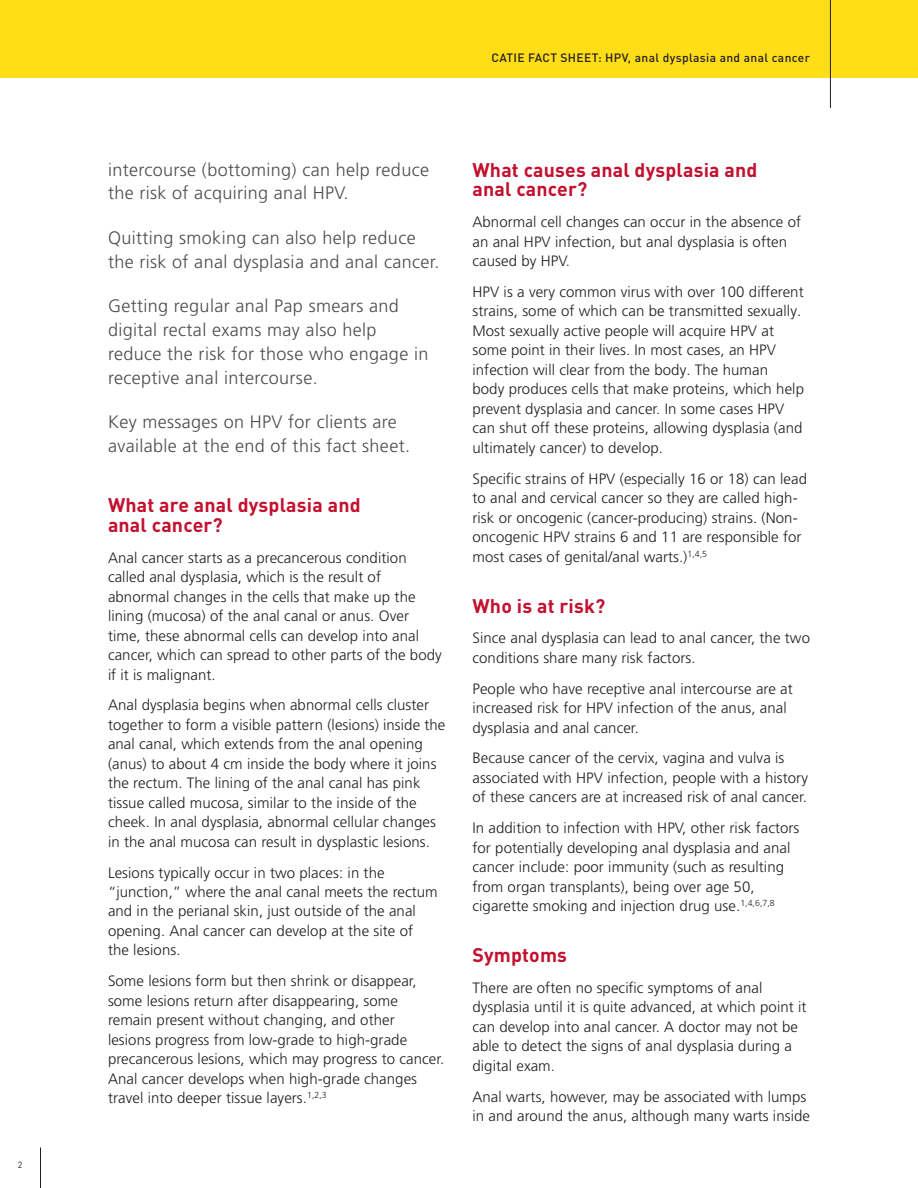
<style>
.page{position:relative;width:918px;height:1188px;background:#fff}
.page>*{position:absolute;margin:0;border:0;box-sizing:border-box;transform-origin:0 0}
.t1{font:700 19.5px/19.5px "DINOT";letter-spacing:.01em;color:#c3102f}
.t2{font:300 18px/24px "Frutiger LT Pro";letter-spacing:.02em;color:#4b4c4d}
.t3{font:300 15px/19.5px "Frutiger LT Pro";letter-spacing:.005em;color:#231f20}
.t4{font:500 12px "DINOT";letter-spacing:.03em;color:#231f20}
.t5{font:9px "DINOT";color:#231f20}
</style>
<div class="page">
<hr style="left:40px;top:1148px;width:1px;height:40px;background:#231f20">
<div style="left:0;top:0;width:918px;height:78px;background:#ffdd17"></div>
<hr style="left:830px;top:0;width:1px;height:108px;background:#231f20">
<p class="t5" style="left:18px;top:1158px;width:6px">2</p>
<p class="t4" style="left:492px;top:48px;width:320px">CATIE FACT SHEET: HPV, anal dysplasia and anal cancer</p>
<p class="t2" style="left:108px;top:157px;width:323px">intercourse (bottoming) can help reduce the risk of acquiring anal HPV.</p>
<p class="t2" style="left:108px;top:226px;width:333px">Quitting smoking can also help reduce the risk of anal dysplasia and anal cancer.</p>
<p class="t2" style="left:108px;top:294px;width:322px">Getting regular anal Pap smears and digital rectal exams may also help reduce the risk for those who engage in receptive anal intercourse.</p>
<p class="t2" style="left:108px;top:410px;width:304px">Key messages on HPV for clients are available at the end of this fact sheet.</p>
<h1 class="t1" style="left:108px;top:494px;width:254px">What are anal dysplasia and anal cancer?</h1>
<p class="t3" style="left:108px;top:548px;width:335px">Anal cancer starts as a precancerous condition called anal dysplasia, which is the result of abnormal changes in the cells that make up the lining (mucosa) of the anal canal or anus. Over time, these abnormal cells can develop into anal cancer, which can spread to other parts of the body if it is malignant.</p>
<p class="t3" style="left:108px;top:695px;width:339px">Anal dysplasia begins when abnormal cells cluster together to form a visible pattern (lesions) inside the anal canal, which extends from the anal opening (anus) to about 4 cm inside the body where it joins the rectum. The lining of the anal canal has pink tissue called mucosa, similar to the inside of the cheek. In anal dysplasia, abnormal cellular changes in the anal mucosa can result in dysplastic lesions.</p>
<p class="t3" style="left:108px;top:863px;width:331px">Lesions typically occur in two places: in the “junction,” where the anal canal meets the rectum and in the perianal skin, just outside of the anal opening. Anal cancer can develop at the site of the lesions.</p>
<p class="t3" style="left:108px;top:971px;width:338px">Some lesions form but then shrink or disappear, some lesions return after disappearing, some remain present without changing, and other<br>lesions progress from low-grade to high-grade precancerous lesions, which may progress to cancer.<br>Anal cancer develops when high-grade changes travel into deeper tissue layers.<sup>1,2,3</sup></p>
<h1 class="t1" style="left:472px;top:158px;width:286px">What causes anal dysplasia and anal cancer?</h1>
<p class="t3" style="left:472px;top:212px;width:330px">Abnormal cell changes can occur in the absence of an anal HPV infection, but anal dysplasia is often caused by HPV.</p>
<p class="t3" style="left:472px;top:282px;width:333px">HPV is a very common virus with over 100 different strains, some of which can be transmitted sexually.<br>Most sexually active people will acquire HPV at some point in their lives. In most cases, an HPV infection will clear from the body. The human<br>body produces cells that make proteins, which help prevent dysplasia and cancer. In some cases HPV can shut off these proteins, allowing dysplasia (and ultimately cancer) to develop.</p>
<p class="t3" style="left:472px;top:469px;width:336px">Specific strains of HPV (especially 16 or 18) can lead to anal and cervical cancer so they are called high&shy;risk or oncogenic (cancer-producing) strains. (Non&shy;oncogenic HPV strains 6 and 11 are responsible for most cases of genital/anal warts.)<sup>1,4,5</sup></p>
<h1 class="t1" style="left:472px;top:594px;width:134px">Who is at risk?</h1>
<p class="t3" style="left:472px;top:629px;width:339px">Since anal dysplasia can lead to anal cancer, the two conditions share many risk factors.</p>
<p class="t3" style="left:472px;top:679px;width:322px">People who have receptive anal intercourse are at increased risk for HPV infection of the anus, anal dysplasia and anal cancer.</p>
<p class="t3" style="left:472px;top:749px;width:337px">Because cancer of the cervix, vagina and vulva is associated with HPV infection, people with a history of these cancers are at increased risk of anal cancer.</p>
<p class="t3" style="left:472px;top:818px;width:328px">In addition to infection with HPV, other risk factors for potentially developing anal dysplasia and anal cancer include: poor immunity (such as resulting from organ transplants), being over age 50, cigarette smoking and injection drug use.<sup>1,4,6,7,8</sup></p>
<h1 class="t1" style="left:472px;top:944px;width:96px">Symptoms</h1>
<p class="t3" style="left:472px;top:978px;width:336px">There are often no specific symptoms of anal dysplasia until it is quite advanced, at which point it can develop into anal cancer. A doctor may not be able to detect the signs of anal dysplasia during a digital exam.</p>
<p class="t3" style="left:472px;top:1087px;width:339px">Anal warts, however, may be associated with lumps in and around the anus, although many warts inside</p>
</div>
